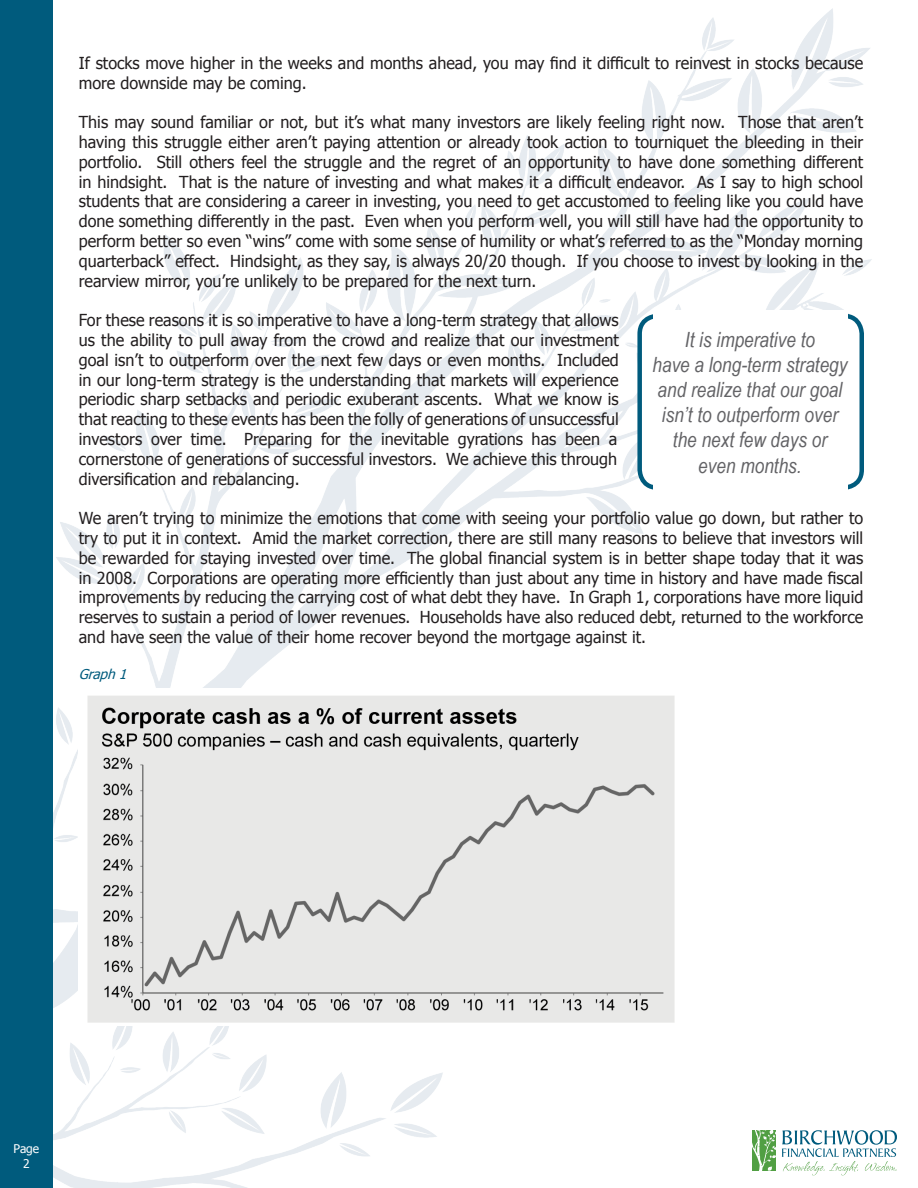
<style>
.page{position:relative;width:918px;height:1188px;background:#fff}
.page>*{position:absolute;margin:0;border:0;box-sizing:border-box;transform-origin:0 0}
.t1{font:italic 21px/25.2px "Arial Narrow";color:#636366;text-align:center}
.t2{font:16.5px/19.8px "Tahoma";color:#231f20;text-align:justify}
.t3{font:italic 13.5px "Tahoma";color:#005b7d}
.t4{font:12px/14.4px "Tahoma";color:#fff;text-align:center}
</style>
<div class="page">
<img style="left:53px;top:8px;width:819px;height:1180px">
<svg style="left:782px;top:1130px;width:115px;height:46px"></svg>
<svg style="left:752px;top:1131px;width:24px;height:40px"></svg>
<div style="left:0;top:0;width:53px;height:1188px;background:#005b7d"></div>
<div style="left:640px;top:316px;width:222px;height:172px;background:#fff;border-radius:18px"></div>
<div style="left:637px;top:314px;width:227px;height:176px;border:4px solid #005b7d;border-radius:18px"></div>
<div style="left:653px;top:310px;width:195px;height:182px;background:#fff"></div>
<img style="left:79px;top:688px;width:602px;height:338px">
<p class="t2" style="left:79px;top:52px;width:786px">If stocks move higher in the weeks and months ahead, you may find it difficult to reinvest in stocks because more downside may be coming.</p>
<p class="t2" style="left:79px;top:112px;width:786px">This may sound familiar or not, but it’s what many investors are likely feeling right now. Those that aren’t having this struggle either aren’t paying attention or already took action to tourniquet the bleeding in their portfolio. Still others feel the struggle and the regret of an opportunity to have done something different in hindsight. That is the nature of investing and what makes it a difficult endeavor. As I say to high school students that are considering a career in investing, you need to get accustomed to feeling like you could have done something differently in the past. Even when you perform well, you will still have had the opportunity to perform better so even “wins” come with some sense of humility or what’s referred to as the “Monday morning quarterback” effect. Hindsight, as they say, is always 20/20 though. If you choose to invest by looking in the rearview mirror, you’re unlikely to be prepared for the next turn.</p>
<p class="t2" style="left:79px;top:310px;width:541px">For these reasons it is so imperative to have a long-term strategy that allows us the ability to pull away from the crowd and realize that our investment goal isn’t to outperform over the next few days or even months. Included in our long-term strategy is the understanding that markets will experience periodic sharp setbacks and periodic exuberant ascents. What we know is that reacting to these events has been the folly of generations of unsuccessful investors over time. Preparing for the inevitable gyrations has been a cornerstone of generations of successful investors. We achieve this through diversification and rebalancing.</p>
<p class="t2" style="left:79px;top:508px;width:786px">We aren’t trying to minimize the emotions that come with seeing your portfolio value go down, but rather to try to put it in context. Amid the market correction, there are still many reasons to believe that investors will be rewarded for staying invested over time. The global financial system is in better shape today that it was in 2008. Corporations are operating more efficiently than just about any time in history and have made fiscal improvements by reducing the carrying cost of what debt they have. In Graph 1, corporations have more liquid reserves to sustain a period of lower revenues. Households have also reduced debt, returned to the workforce and have seen the value of their home recover beyond the mortgage against it.</p>
<p class="t1" style="left:685px;top:326px;width:132px">It is imperative to</p>
<p class="t1" style="left:653px;top:351px;width:196px">have a long-term strategy and realize that our goal isn’t to outperform over the next few days or even months.</p>
<p class="t3" style="left:79px;top:665px;width:54px">Graph1</p>
<p class="t4" style="left:14px;top:1141px;width:27px">Page<br>2</p>
</div>
